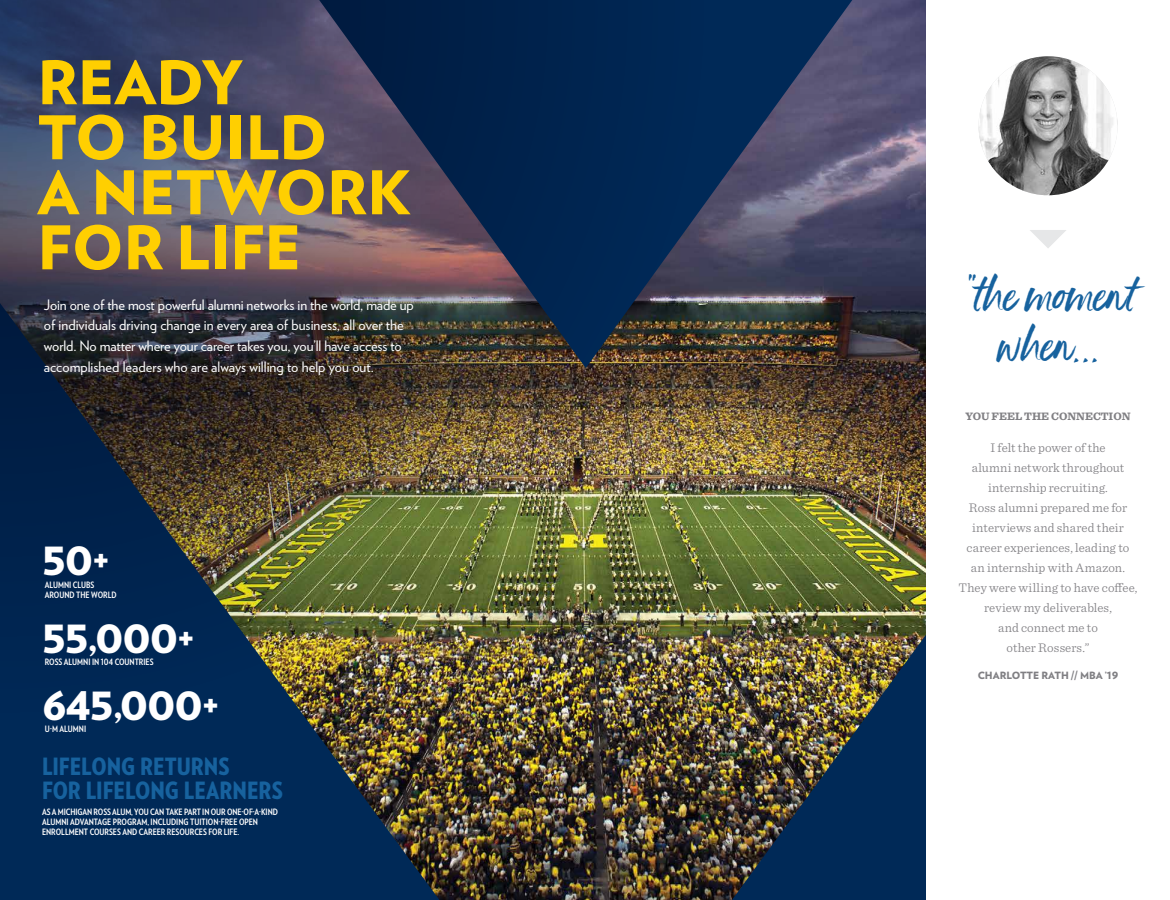
<style>
.page{position:relative;width:1170px;height:900px;background:#fff}
.page>*{position:absolute;margin:0;border:0;box-sizing:border-box;transform-origin:0 0}
.t1{font:900 60px/55px "Verlag";color:#ffcf01}
.t2{font:45px/50px "Ernestand Emily Slanted Solid";color:#17629e;text-align:center}
.t3{font:900 38.75px "Verlag";letter-spacing:-.03em;color:#fff}
.t4{font:900 23.75px/23.8px "Verlag Condensed";color:#17629e}
.t5{font:14.38px/20.6px "Verlag";letter-spacing:-.01em;color:#fff}
.t6{font:300 13.12px/20px "Sentinel";letter-spacing:.005em;color:#807f83;text-align:center}
.t7{font:700 11.25px "Sentinel";color:#807f83}
.t8{font:900 10px "Verlag";color:#807f83}
.t9{font:700 8.75px/10px "Verlag Condensed";color:#fff}
</style>
<div class="page">
<img style="left:0;top:0;width:926px;height:900px">
<img style="left:0;top:0;width:704px;height:713px">
<svg style="left:1030px;top:230px;width:36px;height:18px"></svg>
<img style="left:979px;top:56px;width:139px;height:139px;border-radius:70px">
<h1 class="t1" style="left:38px;top:52px;width:376px">READY<br>TO BUILD<br>A NETWORK<br>FOR LIFE</h1>
<p class="t5" style="left:44px;top:294px;width:372px">Join one of the most powerful alumni networks in the world, made up of individuals driving change in every area of business, all over the world. No matter where your career takes you, you’ll have access to accomplished leaders who are always willing to help you out.</p>
<h3 class="t3" style="left:42px;top:529px;width:69px">50+</h3>
<p class="t9" style="left:45px;top:580px;width:73px">ALUMNI CLUBS<br>AROUND THE WORLD</p>
<h3 class="t3" style="left:42px;top:607px;width:154px">55,000+</h3>
<p class="t9" style="left:45px;top:657px;width:110px">ROSS ALUMNI IN 104 COUNTRIES</p>
<h3 class="t3" style="left:42px;top:674px;width:179px">645,000+</h3>
<p class="t9" style="left:45px;top:724px;width:43px">U-M ALUMNI</p>
<h3 class="t4" style="left:42px;top:754px;width:242px">LIFELONG RETURNS<br>FOR LIFELONG LEARNERS</h3>
<p class="t9" style="left:42px;top:807px;width:237px">AS A MICHIGAN ROSS ALUM, YOU CAN TAKE PART IN OUR ONE-OF-A-KIND<br>ALUMNI ADVANTAGE PROGRAM, INCLUDING TUITION-FREE OPEN<br>ENROLLMENT COURSES AND CAREER RESOURCES FOR LIFE.</p>
<h2 class="t2" style="left:961px;top:268px;width:176px">“the moment when...</h2>
<p class="t7" style="left:965px;top:408px;width:167px">YOU FEEL THE CONNECTION</p>
<p class="t6" style="left:959px;top:436px;width:180px">I felt the power of the<br>alumni network throughout internship recruiting.<br>Ross alumni prepared me for interviews and shared their career experiences, leading to an internship with Amazon.<br>They were willing to have coffee, review my deliverables,<br>and connect me to<br>other Rossers.”</p>
<p class="t8" style="left:978px;top:667px;width:142px">CHARLOTTE RATH // MBA ’19</p>
</div>
